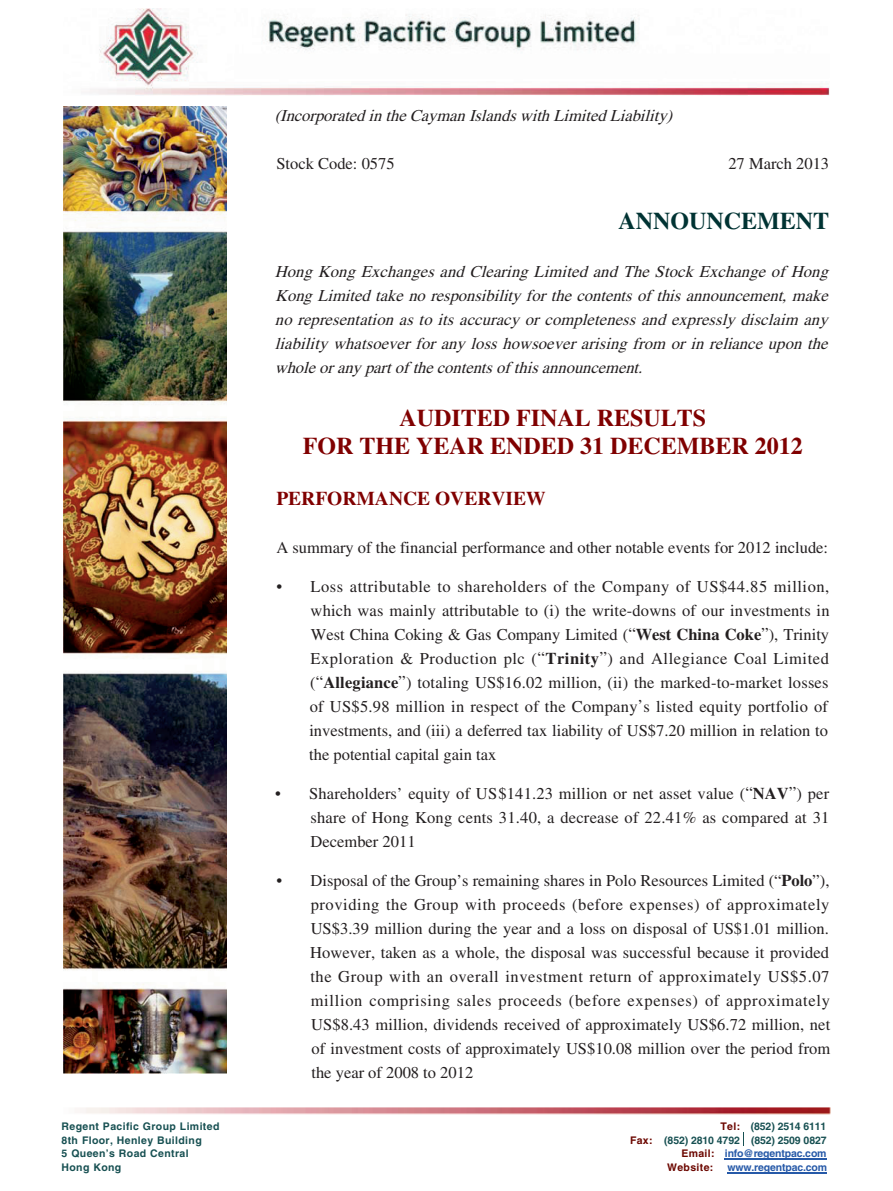
<style>
.page{position:relative;width:893px;height:1191px;background:#fff}
.page>*{position:absolute;margin:0;border:0;box-sizing:border-box;transform-origin:0 0}
.t1{font:700 24px/28.5px "Times LT Std";color:#800000;text-align:center}
.t2{font:700 24px "Times LT Std";color:#033}
.t3{font:700 19.5px "Times LT Std";color:#800000}
.t4{font:16.5px/24px "Times LT Std";color:#231f20;text-align:justify}
.t5{font:italic 16.5px/24px "Times LT Std";letter-spacing:.01em;color:#231f20;text-align:justify}
.t6{font:700 10.5px "Helvetica LT Std";letter-spacing:.035em;color:#175052}
.t7{font:700 10.5px "Helvetica LT Std";letter-spacing:-.015em;color:#175052}
.t8{font:700 10.5px "Helvetica LT Std";letter-spacing:-.015em;color:#2659a8}
.t9{font:700 10.5px "Helvetica LT Std";letter-spacing:.035em;color:#6c0700}
.s1{font-weight:700}
.s2{color:#6c0700}
</style>
<div class="page">
<img style="left:89px;top:9px;width:740px;height:86px">
<img style="left:64px;top:106px;width:163px;height:967px">
<hr style="left:725px;top:1158px;width:102px;height:1px;background:#2659a8">
<hr style="left:727px;top:1171px;width:100px;height:2px;background:#2659a8">
<img style="left:80px;top:1107px;width:751px;height:8px">
<p class="t5" style="left:275px;top:103px;width:404px">(Incorp orated in the Cayman Islands with Limited Liability)</p>
<p class="t4" style="left:276px;top:151px;width:120px">Stock Code: 0575</p>
<p class="t4" style="left:728px;top:151px;width:102px">27 March 2013</p>
<h1 class="t2" style="left:618px;top:207px;width:212px">ANNOUNCEMENT</h1>
<p class="t5" style="left:275px;top:259px;width:560px">Hong Kong Exchanges and Clearing Limited and The Stock Exchange of Hong Kong Limited take no resp onsibility for the contents of this announcement, make no representation as to its accuracy or completeness and expressly disclaim any liability whatsoever for any loss howsoever arising from or in reliance upon the whole or any part of the contents of this announcement.</p>
<h1 class="t1" style="left:303px;top:403px;width:502px">AUDITED FINAL RESULTS<br>FOR THE YEAR ENDED 31 DECEMBER 2012</h1>
<p class="t3" style="left:276px;top:487px;width:271px">PERFORMANCE OVERVIEW</p>
<p class="t4" style="left:276px;top:535px;width:553px">A summary of the financial performance and other notable events for 2012 include:</p>
<p class="t4" style="left:309px;top:574px;width:522px;text-indent:-33px">• Loss attributable to shareholders of the Company of US$44.85 million, which was mainly attributable to (i) the write-downs of our investments in West China Coking &amp; Gas Company Limited (“<span class="s1">West China Coke</span>”), Trinity Exploration &amp; Production plc (“<span class="s1">Trinity</span>”) and Allegiance Coal Limited (“<span class="s1">Allegiance</span>”) totaling US$16.02 million, (ii) the marked-to-market losses of US$5.98 million in respect of the Company’s listed equity portfolio of investments, and (iii) a deferred tax liability of US$7.20 million in relation to the potential capital gain tax</p>
<p class="t4" style="left:310px;top:781px;width:521px;text-indent:-35px">• Shareholders’ equity of US$141.23 million or net asset value (“<span class="s1">NAV</span>”) per share of Hong Kong cents 31.40, a decrease of 22.41% as compared at 31<br>December 2011</p>
<p class="t4" style="left:310px;top:868px;width:522px;text-indent:-34px">• Disposal of the Group’s remaining shares in Polo Resources Limited (“<span class="s1">Polo</span>”), providing the Group with proceeds (before expenses) of approximately US$3.39 million during the year and a loss on disposal of US$1.01 million.<br>However, taken as a whole, the disposal was successful because it provided the Group with an overall investment return of approximately US$5.07 million comprising sales proceeds (before expenses) of approximately US$8.43 million, dividends received of approximately US$6.72 million, net of investment costs of approximately US$10.08 million over the period from the year of 2008 to 2012</p>
<p class="t6" style="left:62px;top:1120px;width:159px">Regent Pacific Group Limited</p>
<p class="t7" style="left:720px;top:1120px;width:108px"><span class="s2">Tel:</span> (852) 2514 6111</p>
<p class="t6" style="left:62px;top:1133px;width:142px">8th Floor, Henley Building</p>
<p class="t7" style="left:630px;top:1133px;width:198px"><span class="s2">Fax:</span> (852) 2810 4792 (852) 2509 0827</p>
<p class="t6" style="left:62px;top:1147px;width:129px">5 Queen’s Road Central</p>
<p class="t8" style="left:681px;top:1147px;width:147px"><span class="s2">Email:</span> info@regentpac.com</p>
<p class="t6" style="left:62px;top:1160px;width:61px">Hong Kong</p>
<p class="t9" style="left:667px;top:1160px;width:48px">Website:</p>
<p class="t8" style="left:727px;top:1160px;width:101px">www.regentpac.com</p>
</div>
